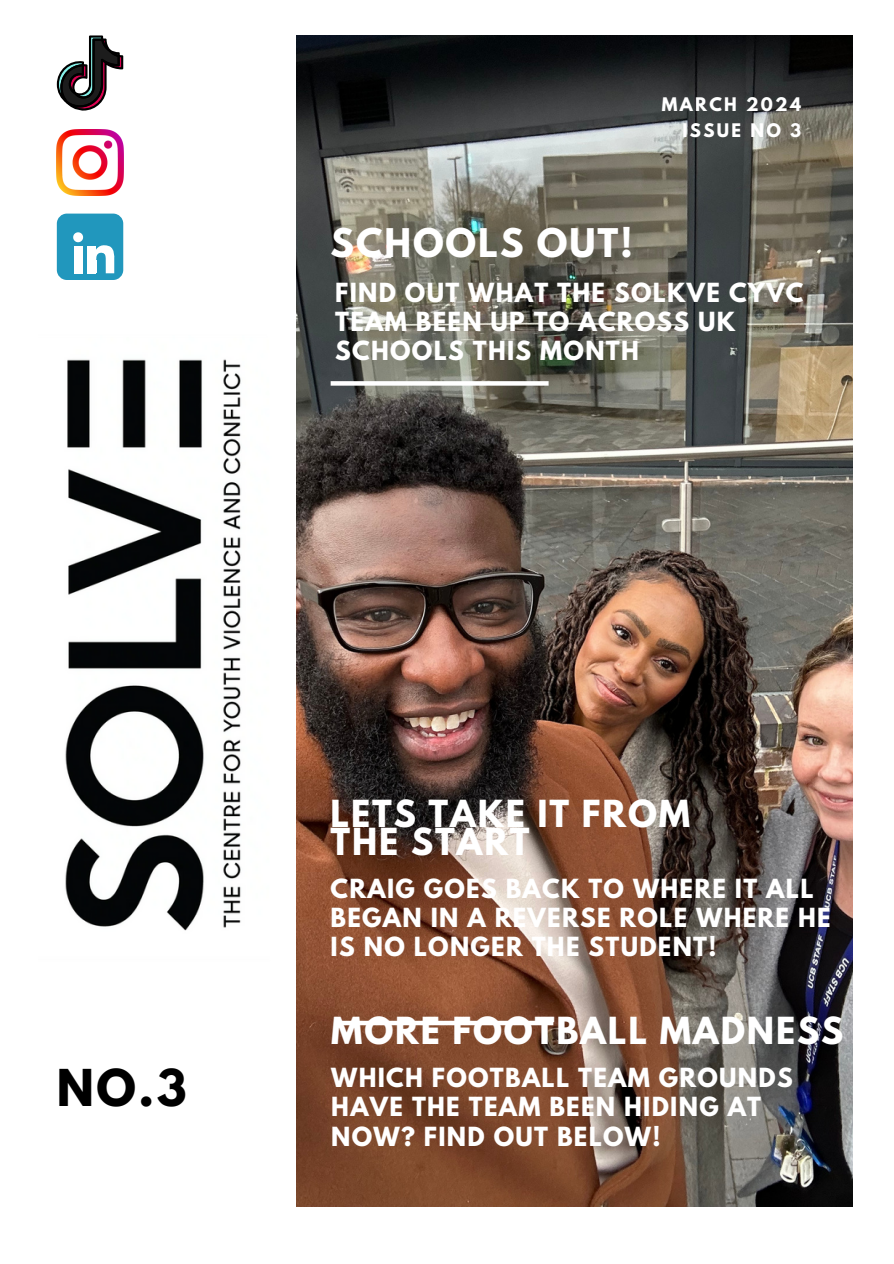
<style>
.page{position:relative;width:894px;height:1264px;background:#fff}
.page>*{position:absolute;margin:0;border:0;box-sizing:border-box;transform-origin:0 0}
.t1{font:700 45px "League Spartan";color:#000}
.t2{font:700 34.95px "League Spartan";letter-spacing:.055em;color:#fff}
.t3{font:700 33px/27.6px "League Spartan";letter-spacing:.055em;color:#fff}
.t4{font:700 23.4px/29.1px "League Spartan";letter-spacing:.055em;color:#fff}
.t5{font:700 16.65px "League Spartan";letter-spacing:.14em;color:#fff}
</style>
<div class="page">
<img style="left:297px;top:35px;width:555px;height:1170px">
<svg style="left:330px;top:381px;width:218px;height:4px"></svg>
<div style="left:335px;top:1020px;width:218px;height:5px;background:#fff"></div>
<img style="left:65px;top:359px;width:176px;height:572px">
<svg style="left:57px;top:35px;width:66px;height:76px"></svg>
<div style="left:57px;top:213px;width:66px;height:67px;background:#2197bd;border-radius:10px"></div>
<svg style="left:73px;top:232px;width:10px;height:10px"></svg>
<div style="left:74px;top:246px;width:8px;height:27px;background:#fff"></div>
<div style="left:88px;top:246px;width:8px;height:27px;background:#fff"></div>
<svg style="left:96px;top:245px;width:19px;height:28px"></svg>
<img style="left:57px;top:130px;width:66px;height:66px">
<h2 class="t5" style="left:661px;top:96px;width:141px">MARCH 2024</h2>
<h3 class="t5" style="left:682px;top:122px;width:120px">ISSUE NO 3</h3>
<p class="t2" style="left:330px;top:226px;width:303px">SCHOOLS OUT!</p>
<p class="t4" style="left:335px;top:281px;width:469px">FIND OUT WHAT THE SOLKVE CYVC<br>TEAM BEEN UP TO ACROSS UK<br>SCHOOLS THIS MONTH</p>
<p class="t1" style="left:57px;top:1065px;width:131px">NO.3</p>
<h1 class="t3" style="left:330px;top:804px;width:361px">LETS TAKE IT FROM<br>THE START</h1>
<h2 class="t4" style="left:330px;top:876px;width:501px">CRAIG GOES BACK TO WHERE IT ALL<br>BEGAN IN A REVERSE ROLE WHERE HE<br>IS NO LONGER THE STUDENT!</h2>
<p class="t3" style="left:331px;top:1021px;width:513px">MORE FOOTBALL MADNESS</p>
<h3 class="t4" style="left:331px;top:1066px;width:463px">WHICH FOOTBALL TEAM GROUNDS<br>HAVE THE TEAM BEEN HIDING AT<br>NOW? FIND OUT BELOW!</h3>
</div>
